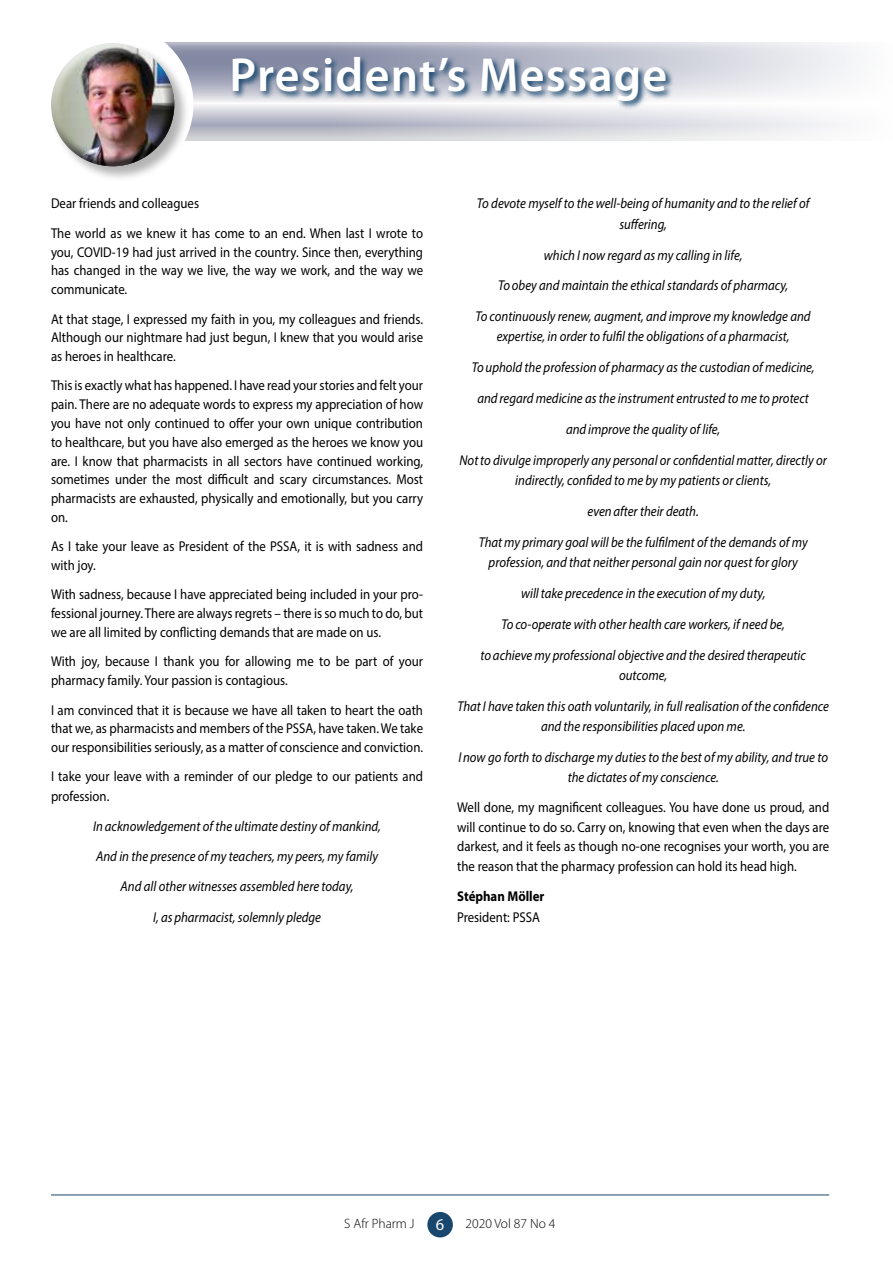
<style>
.page{position:relative;width:893px;height:1263px;background:#fff}
.page>*{position:absolute;margin:0;border:0;box-sizing:border-box;transform-origin:0 0}
.t1{font:600 48px "Myriad Pro";letter-spacing:.025em;color:#fff}
.t2{font:16.5px "Myriad Pro";color:#fff}
.t3{font:14.25px/18.8px "Myriad Pro";color:#000;text-align:justify;scale:.9 1}
.t4{font:italic 14.25px/30.9px "Myriad Pro";color:#000;text-align:center;scale:.9 1}
.t5{font:700 14.25px "Myriad Pro";color:#000;scale:.9 1}
.t6{font:300 13.5px "Myriad Pro";color:#000}
</style>
<div class="page">
<hr style="left:51px;top:1194px;width:778px;height:1px;background:#19476e">
<svg style="left:190px;top:43px;width:662px;height:98px"></svg>
<div style="left:32px;top:23px;width:161px;height:162px;background:#fff;border-radius:50%"></div>
<div style="left:50px;top:42px;width:140px;height:140px;background:#000;opacity:.3"></div>
<div style="left:48px;top:40px;width:125px;height:100px;background:#fff;opacity:.75"></div>
<div style="left:50px;top:62px;width:126px;height:106px;background:#000;opacity:.75"></div>
<svg style="left:230px;top:55px;width:444px;height:55px;background:#9faabc"></svg>
<div style="left:427px;top:1212px;width:26px;height:25px;background:#19476e;border-radius:50%"></div>
<h1 class="t1" style="left:230px;top:45px;width:439px">President’s Message</h1>
<p class="t3" style="left:51px;top:189px;width:415px;line-height:29.4px">Dear friends and colleagues<br>The world as we knew it has come to an end. When last I wrote to</p>
<p class="t3" style="left:51px;top:242px;width:415px">you, COVID-19 had just arrived in the country. Since then, everything has changed in the way we live, the way we work, and the way we communicate.</p>
<p class="t3" style="left:51px;top:309px;width:415px">At that stage, I expressed my faith in you, my colleagues and friends.<br>Although our nightmare had just begun, I knew that you would arise as heroes in healthcare.</p>
<p class="t3" style="left:51px;top:376px;width:415px">This is exactly what has happened. I have read your stories and felt your pain. There are no adequate words to express my appreciation of how you have not only continued to offer your own unique contribution to healthcare, but you have also emerged as the heroes we know you are. I know that pharmacists in all sectors have continued working, sometimes under the most difficult and scary circumstances. Most pharmacists are exhausted, physically and emotionally, but you carry on.</p>
<p class="t3" style="left:51px;top:537px;width:415px">As I take your leave as President of the PSSA, it is with sadness and with joy.</p>
<p class="t3" style="left:51px;top:585px;width:415px">With sadness, because I have appreciated being included in your pro&shy;fessional journey. There are always regrets – there is so much to do, but we are all limited by conflicting demands that are made on us.</p>
<p class="t3" style="left:51px;top:652px;width:415px">With joy, because I thank you for allowing me to be part of your pharmacy family. Your passion is contagious.</p>
<p class="t3" style="left:51px;top:700px;width:415px">I am convinced that it is because we have all taken to heart the oath that we, as pharmacists and members of the PSSA, have taken. We take our responsibilities seriously, as a matter of conscience and conviction.</p>
<p class="t3" style="left:51px;top:767px;width:415px;line-height:19.5px">I take your leave with a reminder of our pledge to our patients and profession.</p>
<p class="t4" style="left:93px;top:811px;width:321px;line-height:30.2px">In acknowledgement of the ultimate destiny of mankind, And in the presence of my teachers, my peers, my family And all other witnesses assembled here today,<br>I, as pharmacist, solemnly pledge</p>
<p class="t4" style="left:477px;top:193px;width:371px;line-height:20.2px">To devote myself to the well-being of humanity and to the relief of suffering,</p>
<p class="t4" style="left:476px;top:239px;width:374px">which I now regard as my calling in life,<br>To obey and maintain the ethical standards of pharmacy,<br>To continuously renew, augment, and improve my knowledge and</p>
<p class="t4" style="left:460px;top:321px;width:410px">expertise, in order to fulfil the obligations of a pharmacist,<br>To uphold the profession of pharmacy as the custodian of medicine,<br>and regard medicine as the instrument entrusted to me to protect<br>and improve the quality of life,<br>Not to divulge improperly any personal or confidential matter, directly or</p>
<p class="t4" style="left:479px;top:465px;width:367px">indirectly, confided to me by my patients or clients,<br>even after their death.<br>That my primary goal will be the fulfilment of the demands of my</p>
<p class="t4" style="left:480px;top:547px;width:363px">profession, and that neither personal gain nor quest for glory will take precedence in the execution of my duty,<br>To co-operate with other health care workers, if need be,<br>to achieve my professional objective and the desired therapeutic</p>
<p class="t4" style="left:457px;top:659px;width:414px">outcome,<br>That I have taken this oath voluntarily, in full realisation of the confidence</p>
<p class="t4" style="left:458px;top:710px;width:412px">and the responsibilities placed upon me.<br>I now go forth to discharge my duties to the best of my ability, and true to</p>
<p class="t4" style="left:568px;top:761px;width:169px">the dictates of my conscience.</p>
<p class="t3" style="left:457px;top:797px;width:415px;line-height:19.5px">Well done, my magnificent colleagues. You have done us proud, and will continue to do so. Carry on, knowing that even when the days are darkest, and it feels as though no-one recognises your worth, you are the reason that the pharmacy profession can hold its head high.</p>
<p class="t5" style="left:457px;top:887px;width:99px">Stéphan Möller</p>
<p class="t3" style="left:457px;top:907px;width:94px">President: PSSA</p>
<p class="t6" style="left:344px;top:1215px;width:72px">S Afr Pharm J</p>
<p class="t2" style="left:436px;top:1214px;width:10px">6</p>
<p class="t6" style="left:466px;top:1215px;width:91px">2020 Vol 87 No 4</p>
</div>
